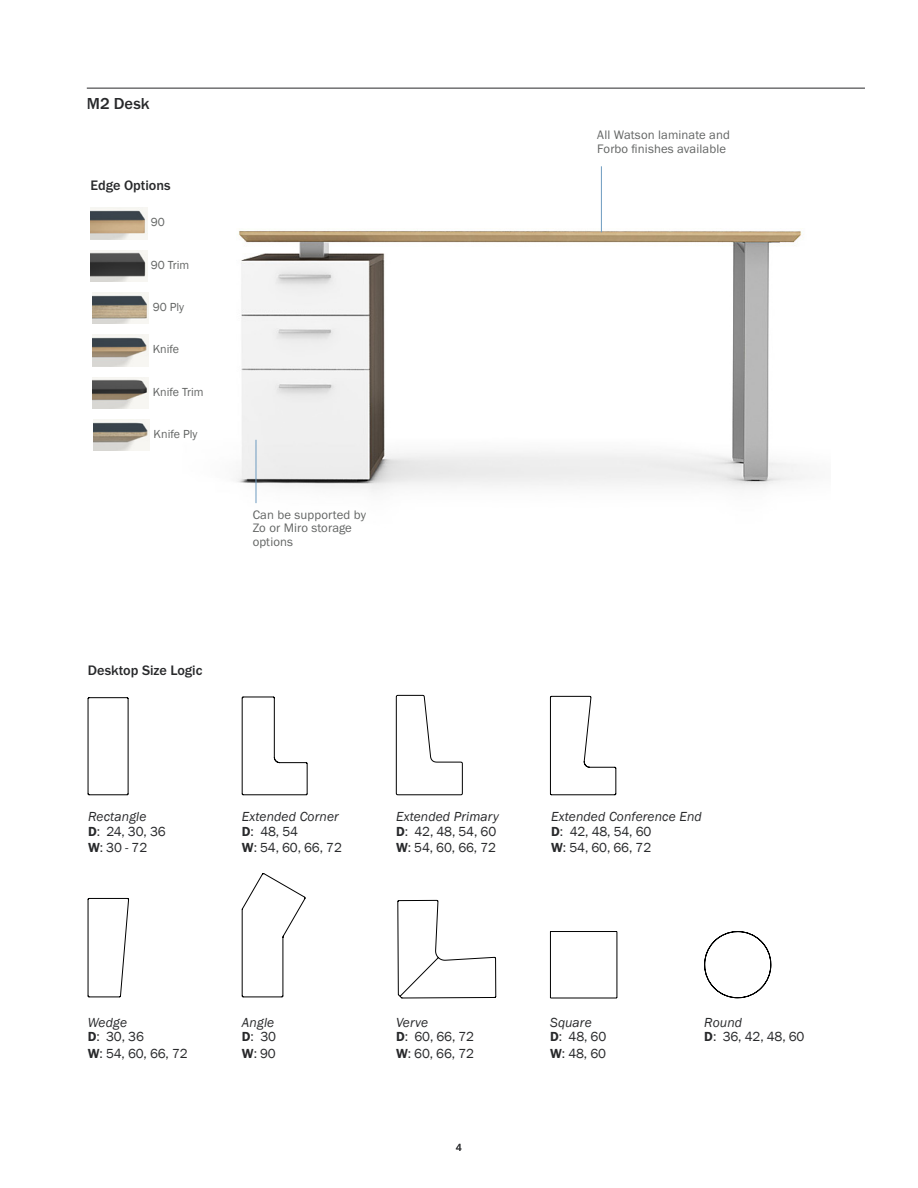
<style>
.page{position:relative;width:918px;height:1188px;background:#fff}
.page>*{position:absolute;margin:0;border:0;box-sizing:border-box;transform-origin:0 0}
.t1{font:500 16.5px "Franklin Gothic URW";color:#28292b}
.t2{font:500 14.25px "Franklin Gothic URW";color:#28292b}
.t3{font:13.5px/16.2px "Franklin Gothic";letter-spacing:-.01em;color:#28292b}
.t4{font:italic 13.5px "Franklin Gothic";letter-spacing:.01em;color:#28292b}
.t5{font:12.75px/13.5px "Franklin Gothic URW Boo";letter-spacing:.01em;color:#636564}
.t6{font:12px "Franklin Gothic";color:#636564}
.t7{font:10.5px "Franklin Gothic URW Boo";color:#28292b}
.s1{font-weight:600}
</style>
<div class="page">
<img style="left:236px;top:180px;width:569px;height:324px">
<hr style="left:256px;top:440px;width:1px;height:63px;background:#6d9bc0">
<hr style="left:87px;top:88px;width:778px;height:1px;background:#28292b">
<img style="left:91px;top:208px;width:56px;height:31px">
<img style="left:91px;top:250px;width:56px;height:32px">
<img style="left:93px;top:335px;width:56px;height:31px">
<img style="left:93px;top:377px;width:56px;height:32px">
<img style="left:93px;top:293px;width:56px;height:31px">
<img style="left:93px;top:420px;width:57px;height:31px">
<hr style="left:89px;top:697px;width:38px;height:1px;background:#000101">
<hr style="left:88px;top:699px;width:1px;height:95px;background:#000101">
<hr style="left:89px;top:794px;width:38px;height:1px;background:#000101">
<hr style="left:128px;top:699px;width:1px;height:95px;background:#000101">
<hr style="left:550px;top:932px;width:1px;height:66px;background:#000101">
<hr style="left:550px;top:998px;width:67px;height:1px;background:#000101">
<hr style="left:617px;top:932px;width:1px;height:66px;background:#000101">
<hr style="left:550px;top:931px;width:67px;height:1px;background:#000101">
<svg style="left:704px;top:931px;width:68px;height:67px"></svg>
<svg style="left:87px;top:898px;width:42px;height:100px"></svg>
<svg style="left:241px;top:873px;width:65px;height:125px"></svg>
<svg style="left:550px;top:696px;width:67px;height:100px"></svg>
<svg style="left:241px;top:696px;width:67px;height:100px"></svg>
<svg style="left:396px;top:695px;width:67px;height:101px"></svg>
<svg style="left:397px;top:900px;width:100px;height:99px"></svg>
<hr style="left:601px;top:166px;width:1px;height:66px;background:#6d9bc0">
<p class="t1" style="left:87px;top:94px;width:64px">M2 Desk</p>
<p class="t2" style="left:91px;top:176px;width:81px">Edge Options</p>
<p class="t6" style="left:151px;top:215px;width:16px">90</p>
<p class="t6" style="left:151px;top:257px;width:40px">90 Trim</p>
<p class="t6" style="left:153px;top:300px;width:33px">90 Ply</p>
<p class="t6" style="left:153px;top:342px;width:28px">Knife</p>
<p class="t6" style="left:153px;top:384px;width:52px">Knife Trim</p>
<p class="t6" style="left:154px;top:427px;width:45px">Knife Ply</p>
<p class="t2" style="left:88px;top:661px;width:116px">Desktop Size Logic</p>
<p class="t5" style="left:253px;top:508px;width:115px">Can be supported by<br>Zo or Miro storage options</p>
<p class="t5" style="left:597px;top:128px;width:134px">All Watson laminate and<br>Forbo finishes available</p>
<p class="t4" style="left:88px;top:808px;width:60px">Rectangle</p>
<p class="t3" style="left:88px;top:824px;width:79px"><span class="s1">D</span>: 24, 30, 36<br><span class="s1">W</span>: 30 - 72</p>
<p class="t4" style="left:242px;top:808px;width:98px">Extended Corner</p>
<p class="t3" style="left:242px;top:824px;width:102px"><span class="s1">D</span>: 48, 54<br><span class="s1">W</span>: 54, 60, 66, 72</p>
<p class="t4" style="left:396px;top:808px;width:104px">Extended Primary</p>
<p class="t3" style="left:396px;top:824px;width:102px"><span class="s1">D</span>: 42, 48, 54, 60<br><span class="s1">W</span>: 54, 60, 66, 72</p>
<p class="t4" style="left:551px;top:808px;width:152px">Extended Conference End</p>
<p class="t3" style="left:551px;top:824px;width:102px"><span class="s1">D</span>: 42, 48, 54, 60<br><span class="s1">W</span>: 54, 60, 66, 72</p>
<p class="t4" style="left:88px;top:1014px;width:41px">Wedge</p>
<p class="t3" style="left:88px;top:1029px;width:102px"><span class="s1">D</span>: 30, 36<br><span class="s1">W</span>: 54, 60, 66, 72</p>
<p class="t4" style="left:242px;top:1014px;width:34px">Angle</p>
<p class="t3" style="left:242px;top:1029px;width:36px"><span class="s1">D</span>: 30<br><span class="s1">W</span>: 90</p>
<p class="t4" style="left:396px;top:1014px;width:34px">Verve</p>
<p class="t3" style="left:396px;top:1029px;width:80px"><span class="s1">D</span>: 60, 66, 72<br><span class="s1">W</span>: 60, 66, 72</p>
<p class="t7" style="left:456px;top:1141px;width:8px">4</p>
<p class="t4" style="left:550px;top:1014px;width:43px">Square</p>
<p class="t3" style="left:550px;top:1029px;width:58px"><span class="s1">D</span>: 48, 60<br><span class="s1">W</span>: 48, 60</p>
<p class="t4" style="left:704px;top:1014px;width:39px">Round</p>
<p class="t3" style="left:704px;top:1029px;width:102px"><span class="s1">D</span>: 36, 42, 48, 60</p>
</div>
